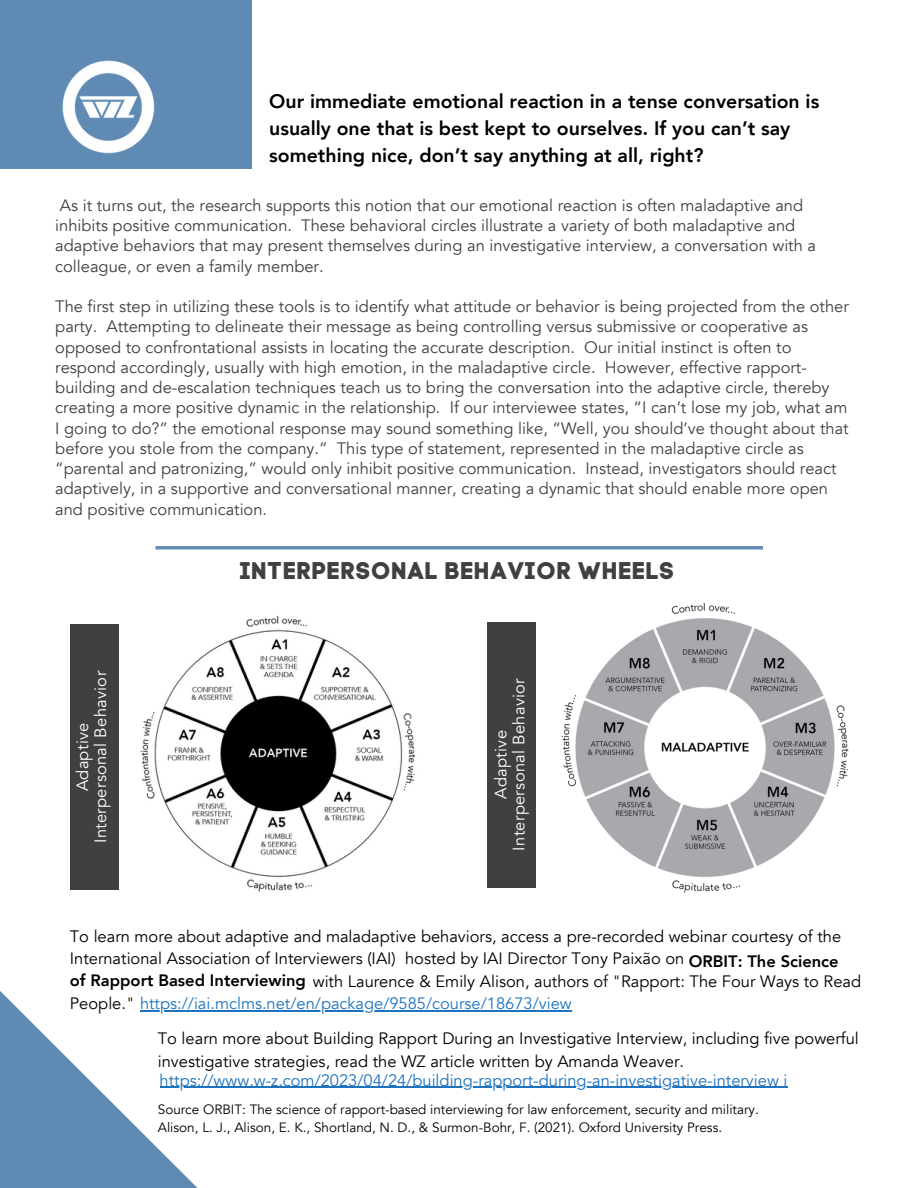
<style>
.page{position:relative;width:918px;height:1188px;background:#fff}
.page>*{position:absolute;margin:0;border:0;box-sizing:border-box;transform-origin:0 0}
.t1{font:24px "Code Pro Bold LC";letter-spacing:.02em;color:#404040}
.t2{font:800 19.5px/27px "Avenir";color:#000}
.t3{font:16.5px/20.2px "Avenir";color:#404040}
.t4{font:16.5px/22.5px "Avenir";color:#000}
.t5{font:16.5px "Avenir";color:#1e73be}
.t6{font:16.5px "Avenir";letter-spacing:.02em;color:#fff}
.t7{font:800 16.5px "Avenir";color:#000}
.t8{font:13.5px/18px "Avenir";color:#000}
.s1{font-weight:800}
.s2{color:#1e73be}
</style>
<div class="page">
<svg style="left:0;top:991px;width:211px;height:197px"></svg>
<div style="left:0;top:0;width:252px;height:169px;background:#5e8ab4"></div>
<img style="left:62px;top:60px;width:93px;height:94px">
<img style="left:561px;top:602px;width:288px;height:291px">
<div style="left:71px;top:624px;width:48px;height:266px;background:#404040"></div>
<div style="left:487px;top:622px;width:48px;height:265px;background:#404040"></div>
<img style="left:140px;top:616px;width:276px;height:276px">
<hr style="left:140px;top:1010px;width:432px;height:2px;background:#1e73be">
<hr style="left:160px;top:1087px;width:628px;height:1px;background:#1e73be">
<hr style="left:156px;top:546px;width:607px;height:3px;background:#5e8ab4">
<p class="t2" style="left:269px;top:88px;width:552px">Our immediate emotional reaction in a tense conversation is usually one that is best kept to ourselves. If you can’t say something nice, don’t say anything at all, right?</p>
<p class="t3" style="left:55px;top:195px;width:762px">As it turns out, the research supports this notion that our emotional reaction is often maladaptive and inhibits positive communication. These behavioral circles illustrate a variety of both maladaptive and adaptive behaviors that may present themselves during an investigative interview, a conversation with a colleague, or even a family member.</p>
<p class="t3" style="left:55px;top:297px;width:795px">The first step in utilizing these tools is to identify what attitude or behavior is being projected from the other party. Attempting to delineate their message as being controlling versus submissive or cooperative as opposed to confrontational assists in locating the accurate description. Our initial instinct is often to respond accordingly, usually with high emotion, in the maladaptive circle. However, effective rapport&shy;building and de-escalation techniques teach us to bring the conversation into the adaptive circle, thereby creating a more positive dynamic in the relationship. If our interviewee states, “I can’t lose my job, what am I going to do?” the emotional response may sound something like, “Well, you should’ve thought about that before you stole from the company.” This type of statement, represented in the maladaptive circle as “parental and patronizing,” would only inhibit positive communication. Instead, investigators should react adaptively, in a supportive and conversational manner, creating a dynamic that should enable more open and positive communication.</p>
<p class="t6" style="left:90px;top:843px;width:174px;rotate:-90deg">Interpersonal Behavior</p>
<p class="t6" style="left:72px;top:791px;width:70px;rotate:-90deg">Adaptive</p>
<p class="t1" style="left:239px;top:556px;width:437px">INTERPERSONAL BEHAVIOR WHEELS</p>
<p class="t6" style="left:508px;top:851px;width:174px;rotate:-90deg">Interpersonal Behavior</p>
<p class="t6" style="left:490px;top:799px;width:70px;rotate:-90deg">Adaptive</p>
<p class="t4" style="left:70px;top:925px;width:773px">To learn more about adaptive and maladaptive behaviors, access a pre-recorded webinar courtesy of the<br>International Association of Interviewers (IAI) hosted by IAI Director Tony Paixão on</p>
<p class="t4" style="left:70px;top:970px;width:793px"><span class="s1">of Rapport Based Interviewing</span> with Laurence &amp; Emily Alison, authors of "Rapport: The Four Ways to Read<br>People." <span class="s2">https://iai.mclms.net/en/package/9585/course/18673/view</span></p>
<p class="t7" style="left:689px;top:950px;width:151px">ORBIT: The Science</p>
<p class="t4" style="left:158px;top:1028px;width:703px">To learn more about Building Rapport During an Investigative Interview, including five powerful investigative strategies, read the WZ article written by Amanda Weaver.</p>
<p class="t5" style="left:160px;top:1069px;width:629px">https://www.w-z.com/2023/04/24/building-rapport-during-an-investigative-interview i</p>
<p class="t8" style="left:158px;top:1101px;width:603px">Source ORBIT: The science of rapport-based interviewing for law enforcement, security and military.<br>Alison, L. J., Alison, E. K., Shortland, N. D., &amp; Surmon-Bohr, F. (2021). Oxford University Press.</p>
</div>
